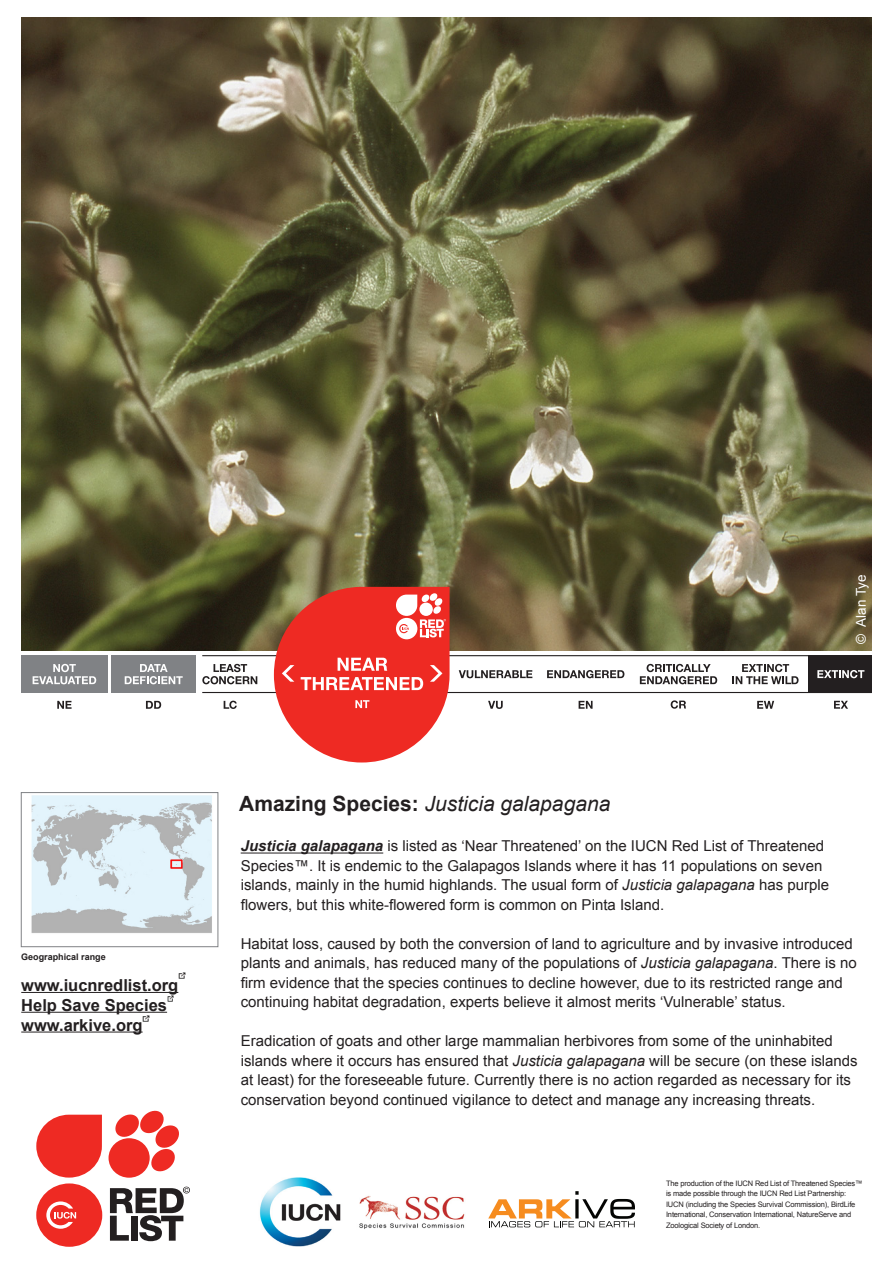
<style>
.page{position:relative;width:893px;height:1263px;background:#fff}
.page>*{position:absolute;margin:0;border:0;box-sizing:border-box;transform-origin:0 0}
.Main_Text{font:italic 21px "Arial";color:#231f20}
.Hyperlink_sidebox{font:700 16.5px "Arial";color:#231f20}
.Main_Text-2{font:15px/19.5px "Arial";color:#231f20}
.t1{font:13.5px "Arial";color:#fff}
.Small_header{font:700 9px "Arial";color:#231f20}
.t2{font:7.5px/10.5px "Arial";letter-spacing:-.02em;color:#231f20}
.s1{font-weight:700;font-style:normal}
.s2{font-weight:700;font-style:italic}
.s3{font-style:italic}
</style>
<div class="page">
<svg style="left:488px;top:1191px;width:147px;height:36px"></svg>
<svg style="left:114px;top:1110px;width:65px;height:62px"></svg>
<div style="left:109px;top:1138px;width:41px;height:40px;background:#ee2a23;border-radius:50%"></div>
<svg style="left:36px;top:1115px;width:66px;height:62px"></svg>
<div style="left:36px;top:1183px;width:66px;height:64px;background:#ee2a23;border-radius:50%"></div>
<svg style="left:46px;top:1201px;width:30px;height:28px"></svg>
<svg style="left:110px;top:1186px;width:80px;height:55px"></svg>
<img style="left:259px;top:1177px;width:206px;height:70px">
<img style="left:21px;top:18px;width:851px;height:633px">
<hr style="left:241px;top:853px;width:142px;height:1px;background:#231f20">
<hr style="left:21px;top:992px;width:157px;height:1px;background:#231f20">
<hr style="left:21px;top:1012px;width:146px;height:1px;background:#231f20">
<hr style="left:21px;top:1032px;width:122px;height:1px;background:#231f20">
<svg style="left:178px;top:972px;width:7px;height:7px"></svg>
<svg style="left:167px;top:995px;width:7px;height:7px"></svg>
<svg style="left:143px;top:1015px;width:6px;height:6px"></svg>
<img style="left:31px;top:795px;width:181px;height:138px">
<div style="left:21px;top:792px;width:197px;height:155px;border:1px solid #808285"></div>
<hr style="left:202px;top:692px;width:670px;height:1px;background:#231f20">
<hr style="left:202px;top:655px;width:670px;height:1px;background:#231f20">
<div style="left:808px;top:655px;width:64px;height:38px;background:#231f20"></div>
<div style="left:111px;top:655px;width:85px;height:38px;background:#808285"></div>
<svg style="left:125px;top:664px;width:58px;height:20px"></svg>
<svg style="left:146px;top:701px;width:15px;height:8px"></svg>
<div style="left:21px;top:655px;width:86px;height:38px;background:#808285"></div>
<svg style="left:33px;top:664px;width:63px;height:20px"></svg>
<svg style="left:57px;top:701px;width:15px;height:8px"></svg>
<svg style="left:459px;top:670px;width:73px;height:8px"></svg>
<svg style="left:488px;top:701px;width:15px;height:8px"></svg>
<svg style="left:547px;top:670px;width:77px;height:8px"></svg>
<svg style="left:579px;top:701px;width:14px;height:8px"></svg>
<svg style="left:732px;top:664px;width:67px;height:20px"></svg>
<svg style="left:757px;top:701px;width:17px;height:8px"></svg>
<svg style="left:817px;top:670px;width:47px;height:8px"></svg>
<svg style="left:834px;top:701px;width:14px;height:8px"></svg>
<svg style="left:640px;top:664px;width:77px;height:20px"></svg>
<svg style="left:671px;top:700px;width:15px;height:9px"></svg>
<svg style="left:202px;top:664px;width:55px;height:20px"></svg>
<svg style="left:224px;top:701px;width:13px;height:8px"></svg>
<svg style="left:274px;top:587px;width:176px;height:175px"></svg>
<p class="Small_header" style="left:21px;top:951px;width:86px">Geographical range</p>
<p class="Hyperlink_sidebox" style="left:21px;top:974px;width:159px">www.iucnredlist.org</p>
<p class="Hyperlink_sidebox" style="left:21px;top:994px;width:147px">Help Save Species</p>
<p class="Hyperlink_sidebox" style="left:21px;top:1014px;width:123px">www.arkive.org</p>
<p class="Main_Text" style="left:239px;top:789px;width:373px"><span class="s1">Amazing Species:</span> Justicia galapagana</p>
<p class="t1" style="left:852px;top:644px;width:70px;rotate:-90deg">© Alan Tye</p>
<p class="Main_Text-2" style="left:241px;top:836px;width:590px"><span class="s2">Justicia galapagana</span> is listed as ‘Near Threatened’ on the IUCN Red List of Threatened Species™. It is endemic to the Galapagos Islands where it has 11 populations on seven islands, mainly in the humid highlands. The usual form of <span class="s3">Justicia galapagana</span> has purple flowers, but this white-flowered form is common on Pinta Island.</p>
<p class="Main_Text-2" style="left:241px;top:934px;width:617px">Habitat loss, caused by both the conversion of land to agriculture and by invasive introduced plants and animals, has reduced many of the populations of <span class="s3">Justicia galapagana</span>. There is no firm evidence that the species continues to decline however, due to its restricted range and continuing habitat degradation, experts believe it almost merits ‘Vulnerable’ status.</p>
<p class="Main_Text-2" style="left:241px;top:1031px;width:618px">Eradication of goats and other large mammalian herbivores from some of the uninhabited islands where it occurs has ensured that <span class="s3">Justicia galapagana</span> will be secure (on these islands at least) for the foreseeable future. Currently there is no action regarded as necessary for its conservation beyond continued vigilance to detect and manage any increasing threats.</p>
<p class="t2" style="left:666px;top:1178px;width:198px">The production of the IUCN Red List of Threatened Species™ is made possible through the IUCN Red List Partnership:<br>IUCN (including the Species Survival Commission), BirdLife International, Conservation International, NatureServe and Zoological Society of London.</p>
</div>
